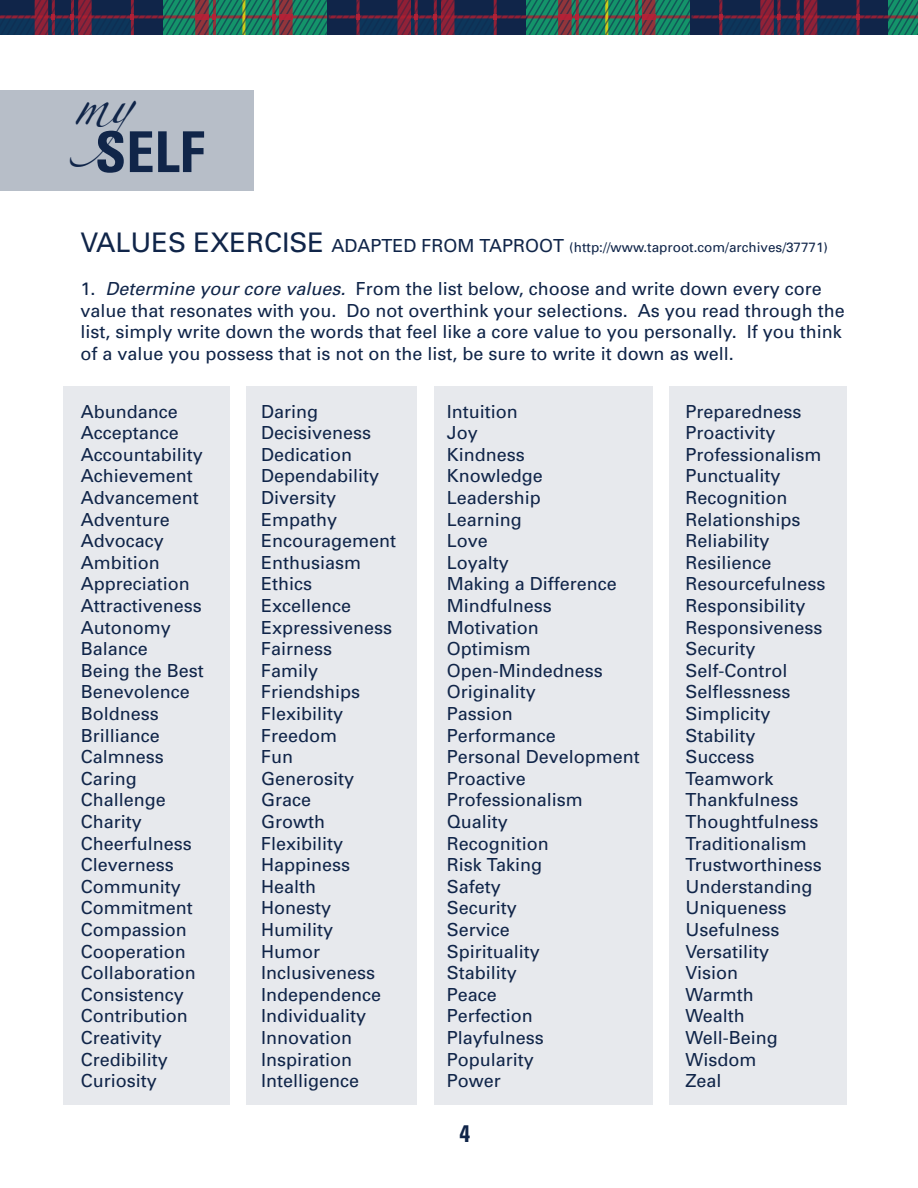
<style>
.page{position:relative;width:918px;height:1188px;background:#fff}
.page>*{position:absolute;margin:0;border:0;box-sizing:border-box;transform-origin:0 0}
.t1{font:700 condensed 56.4px "Univers";color:#102549}
.t2{font:40.65px "Zapfino";color:#102549}
.t3{font:700 condensed 23.85px "Univers";color:#102549}
.t4{font:18px/21.6px "Univers";color:#102549}
.t5{font:13.5px "Univers";color:#102549}
.s1{font-size:27px}
.s2{font-size:18px}
.s3{font-style:italic}
</style>
<div class="page">
<div style="left:669px;top:386px;width:178px;height:719px;background:#e7e9ed"></div>
<div style="left:434px;top:386px;width:218px;height:719px;background:#e7e9ed"></div>
<div style="left:63px;top:386px;width:167px;height:719px;background:#e7e9ed"></div>
<div style="left:246px;top:386px;width:170px;height:719px;background:#e7e9ed"></div>
<div style="left:0;top:90px;width:254px;height:101px;background:#b7bec8"></div>
<svg style="left:0;top:0;width:918px;height:35px;background:#30434e"></svg>
<div style="left:279px;top:14px;width:14px;height:6px;background:#b82137"></div>
<div style="left:195px;top:14px;width:14px;height:6px;background:#b82137"></div>
<h2 class="t2" style="left:74px;top:86px;width:103px">my</h2>
<h1 class="t1" style="left:95px;top:117px;width:111px">SELF</h1>
<p class="t5" style="left:81px;top:239px;width:749px"><span class="s1">VALUES EXERCISE</span> <span class="s2">ADAPTED FROM TAPROOT</span> (http://www.taproot.com/archives/37771)</p>
<p class="t4" style="left:81px;top:278px;width:766px">1. <span class="s3">Determine your core values.</span> From the list below, choose and write down every core value that resonates with you. Do not overthink your selections. As you read through the list, simply write down the words that feel like a core value to you personally. If you think of a value you possess that is not on the list, be sure to write it down as well.</p>
<p class="t4" style="left:81px;top:401px;width:125px">Abundance<br>Acceptance<br>Accountability<br>Achievement<br>Advancement<br>Adventure<br>Advocacy<br>Ambition<br>Appreciation<br>Attractiveness<br>Autonomy<br>Balance<br>Being the Best<br>Benevolence<br>Boldness<br>Brilliance<br>Calmness<br>Caring<br>Challenge<br>Charity<br>Cheerfulness<br>Cleverness<br>Community<br>Commitment<br>Compassion<br>Cooperation<br>Collaboration<br>Consistency<br>Contribution<br>Creativity<br>Credibility<br>Curiosity</p>
<p class="t4" style="left:261px;top:401px;width:136px">Daring<br>Decisiveness<br>Dedication<br>Dependability<br>Diversity<br>Empathy<br>Encouragement<br>Enthusiasm<br>Ethics<br>Excellence<br>Expressiveness<br>Fairness<br>Family<br>Friendships<br>Flexibility<br>Freedom<br>Fun<br>Generosity<br>Grace<br>Growth<br>Flexibility<br>Happiness<br>Health<br>Honesty<br>Humility<br>Humor<br>Inclusiveness<br>Independence<br>Individuality<br>Innovation<br>Inspiration<br>Intelligence</p>
<p class="t4" style="left:447px;top:401px;width:195px">Intuition<br>Joy<br>Kindness<br>Knowledge<br>Leadership<br>Learning<br>Love<br>Loyalty<br>Making a Difference<br>Mindfulness<br>Motivation<br>Optimism<br>Open-Mindedness<br>Originality<br>Passion<br>Performance<br>Personal Development<br>Proactive<br>Professionalism<br>Quality<br>Recognition<br>Risk Taking<br>Safety<br>Security<br>Service<br>Spirituality<br>Stability<br>Peace<br>Perfection<br>Playfulness<br>Popularity<br>Power</p>
<p class="t4" style="left:685px;top:401px;width:142px">Preparedness<br>Proactivity<br>Professionalism<br>Punctuality<br>Recognition<br>Relationships<br>Reliability<br>Resilience<br>Resourcefulness<br>Responsibility<br>Responsiveness<br>Security<br>Self-Control<br>Selflessness<br>Simplicity<br>Stability<br>Success<br>Teamwork<br>Thankfulness<br>Thoughtfulness<br>Traditionalism<br>Trustworthiness<br>Understanding<br>Uniqueness<br>Usefulness<br>Versatility<br>Vision<br>Warmth<br>Wealth<br>Well-Being<br>Wisdom<br>Zeal</p>
<h3 class="t3" style="left:459px;top:1119px;width:12px">4</h3>
</div>
